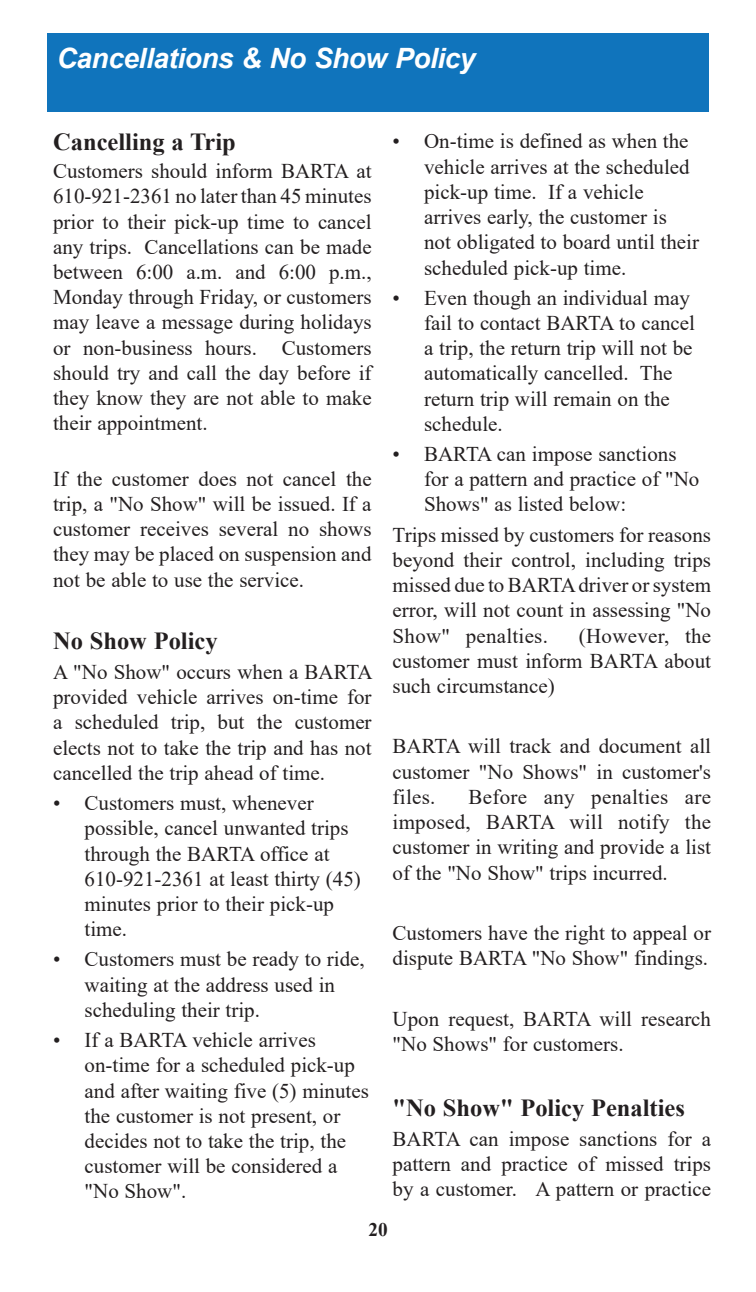
<style>
.page{position:relative;width:756px;height:1292px;background:#fff}
.page>*{position:absolute;margin:0;border:0;box-sizing:border-box;transform-origin:0 0}
.a_page_header_14_whi{font:italic 700 28px "Arial";letter-spacing:-.015em;color:#fff}
.SP4_body_galliard_9{font:700 24.5px "Times New Roman";color:#231f20}
.e_body_galliard_11{font:700 24.5px "Times New Roman";color:#231f20}
.e_body_galliard_11-2{font:21px/25.2px "Times New Roman";color:#231f20}
.SP4_body_galliard_9-2{font:21px/25.2px "Times New Roman";color:#231f20;text-align:justify}
.t1{font:700 19.25px "Times New Roman";color:#231f20}
</style>
<div class="page">
<div style="left:47px;top:33px;width:662px;height:79px;background:#1074bc"></div>
<p class="a_page_header_14_whi" style="left:57px;top:40px;width:420px">Cancellations &amp; No Show Policy</p>
<p class="e_body_galliard_11" style="left:53px;top:125px;width:184px">Cancelling a Trip</p>
<p class="e_body_galliard_11-2" style="left:53px;top:158px;width:320px;text-align:justify">Customers should inform BARTA at 610-921-2361 no later than 45 minutes prior to their pick-up time to cancel any trips. Cancellations can be made between 6:00 a.m. and 6:00 p.m., Monday through Friday, or customers may leave a message during holidays or non-business hours. Customers should try and call the day before if they know they are not able to make their appointment.</p>
<p class="e_body_galliard_11-2" style="left:53px;top:465px;width:320px;text-align:justify">If the customer does not cancel the trip, a "No Show" will be issued. If a customer receives several no shows they may be placed on suspension and not be able to use the service.</p>
<p class="SP4_body_galliard_9" style="left:53px;top:623px;width:166px">No Show Policy</p>
<p class="SP4_body_galliard_9-2" style="left:53px;top:658px;width:321px">A "No Show" occurs when a BARTA provided vehicle arrives on-time for a scheduled trip, but the customer elects not to take the trip and has not cancelled the trip ahead of time.</p>
<p class="e_body_galliard_11-2" style="left:85px;top:790px;width:278px;text-indent:-32px">• Customers must, whenever possible, cancel unwanted trips through the BARTA office at<br>610-921-2361 at least thirty (45) minutes prior to their pick-up time.</p>
<p class="e_body_galliard_11-2" style="left:85px;top:946px;width:282px;text-indent:-32px">• Customers must be ready to ride, waiting at the address used in scheduling their trip.</p>
<p class="e_body_galliard_11-2" style="left:85px;top:1026px;width:286px;text-indent:-32px">• If a BARTA vehicle arrives on-time for a scheduled pick-up and after waiting five (5) minutes the customer is not present, or decides not to take the trip, the customer will be considered a "No Show".</p>
<p class="e_body_galliard_11-2" style="left:424px;top:128px;width:277px;text-indent:-32px">• On-time is defined as when the vehicle arrives at the scheduled pick-up time. If a vehicle arrives early, the customer is<br>not obligated to board until their scheduled pick-up time.</p>
<p class="e_body_galliard_11-2" style="left:424px;top:284px;width:272px;text-indent:-32px">• Even though an individual may fail to contact BARTA to cancel a trip, the return trip will not be automatically cancelled. The return trip will remain on the schedule.</p>
<p class="e_body_galliard_11-2" style="left:424px;top:441px;width:277px;text-indent:-32px">• BARTA can impose sanctions for a pattern and practice of "No<br>Shows" as listed below:</p>
<p class="SP4_body_galliard_9-2" style="left:393px;top:521px;width:320px">Trips missed by customers for reasons beyond their control, including trips missed due to BARTA driver or system error, will not count in assessing "No Show" penalties.</p>
<p class="SP4_body_galliard_9-2" style="left:393px;top:622px;width:320px;text-indent:186px">(However, the customer must inform BARTA about such circumstance)</p>
<p class="SP4_body_galliard_9-2" style="left:393px;top:733px;width:320px">BARTA will track and document all customer "No Shows" in customer's files.</p>
<p class="SP4_body_galliard_9-2" style="left:393px;top:783px;width:320px;text-indent:76px">Before any penalties are imposed, BARTA will notify the customer in writing and provide a list of the "No Show" trips incurred.</p>
<p class="SP4_body_galliard_9-2" style="left:393px;top:919px;width:320px">Customers have the right to appeal or dispute BARTA "No Show" findings.</p>
<p class="SP4_body_galliard_9-2" style="left:393px;top:1005px;width:320px">Upon request, BARTA will research "No Shows" for customers.</p>
<p class="SP4_body_galliard_9" style="left:393px;top:1089px;width:294px">"No Show" Policy Penalties</p>
<p class="SP4_body_galliard_9-2" style="left:393px;top:1125px;width:320px">BARTA can impose sanctions for a pattern and practice of missed trips by a customer. A pattern or practice</p>
<p class="t1" style="left:368px;top:1215px;width:21px">20</p>
</div>
